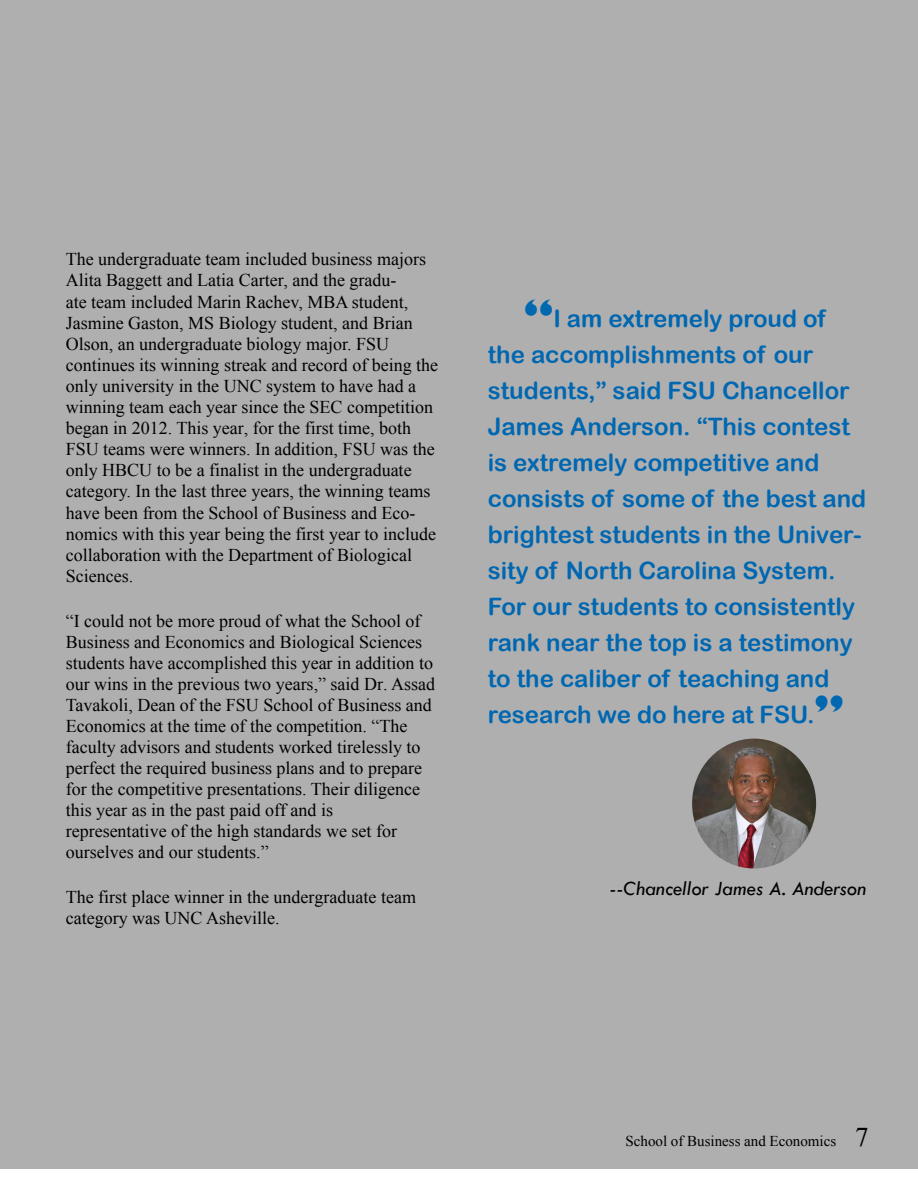
<style>
.page{position:relative;width:918px;height:1188px;background:#fff}
.page>*{position:absolute;margin:0;border:0;box-sizing:border-box;transform-origin:0 0}
.t1{font:24px/36px "Arial Rounded MT Bold";color:#0067b1}
.t2{font:italic 21px "Tw Cen";color:#000}
.t3{font:18px/21.1px "Times New Roman";color:#000}
.t4{font:15px "Times New Roman";color:#000}
.s1{font-family:"Gill Sans";font-weight:800;font-size:36px}
.s2{font-size:27px}
</style>
<div class="page">
<div style="left:0;top:0;width:918px;height:1169px;background:#afafb0"></div>
<img style="left:692px;top:739px;width:124px;height:129px">
<p class="t3" style="left:66px;top:248px;width:374px">The undergraduate team included business majors Alita Baggett and Latia Carter, and the gradu-<br>ate team included Marin Rachev, MBA student, Jasmine Gaston, MS Biology student, and Brian Olson, an undergraduate biology major. FSU continues its winning streak and record of being the only university in the UNC system to have had a winning team each year since the SEC competition began in 2012. This year, for the first time, both FSU teams were winners. In addition, FSU was the only HBCU to be a finalist in the undergraduate category. In the last three years, the winning teams have been from the School of Business and Eco&shy;nomics with this year being the first year to include collaboration with the Department of Biological Sciences.</p>
<p class="t3" style="left:66px;top:610px;width:371px">“I could not be more proud of what the School of Business and Economics and Biological Sciences students have accomplished this year in addition to our wins in the previous two years,” said Dr. Assad Tavakoli, Dean of the FSU School of Business and Economics at the time of the competition. “The faculty advisors and students worked tirelessly to perfect the required business plans and to prepare for the competitive presentations. Their diligence this year as in the past paid off and is representative of the high standards we set for ourselves and our students.”</p>
<p class="t3" style="left:66px;top:886px;width:352px">The first place winner in the undergraduate team category was UNC Asheville.</p>
<p class="t1" style="left:488px;top:300px;width:380px;text-indent:36px"><span class="s1">“</span>I am extremely proud of the accomplishments of our students,” said FSU Chancellor<br>James Anderson. “This contest is extremely competitive and consists of some of the best and brightest students in the Univer&shy;sity of North Carolina System.<br>For our students to consistently rank near the top is a testimony to the caliber of teaching and research we do here at FSU.<span class="s1">”</span></p>
<p class="t2" style="left:610px;top:875px;width:258px">--Chancellor James A. Anderson</p>
<p class="t4" style="left:626px;top:1131px;width:245px">School of Business and Economics <span class="s2">7</span></p>
</div>
